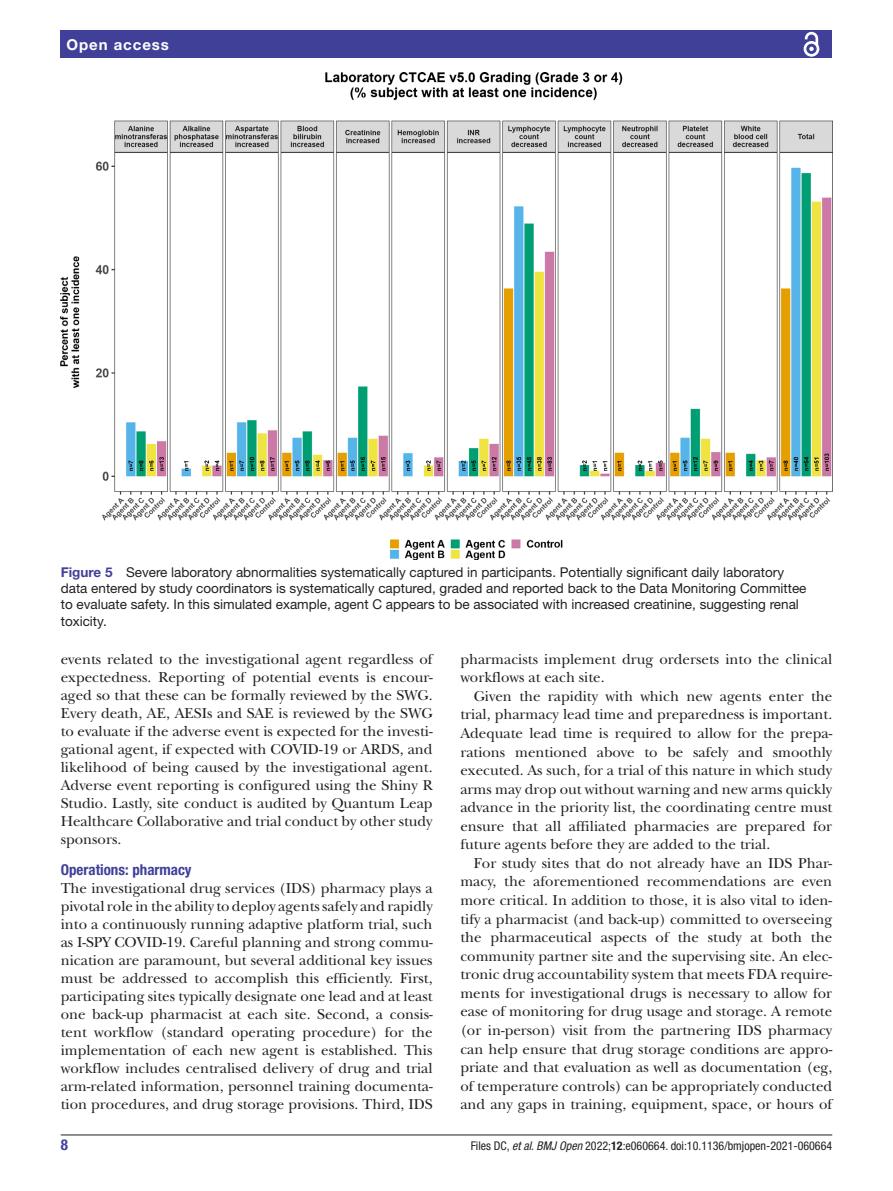
<style>
.page{position:relative;width:893px;height:1191px;background:#fff}
.page>*{position:absolute;margin:0;border:0;box-sizing:border-box;transform-origin:0 0}
.t1{font:15px/18px "New Baskerville";color:#231f20;text-align:justify}
.t2{font:700 condensed 15px "Helvetica Neue LT Std";color:#414099}
.t3{font:700 15px "Helvetica Neue LT Std";letter-spacing:.065em;color:#fff}
.t4{font:13.5px/16.2px "Helvetica Neue LT Std";color:#231f20}
.t5{font:condensed 12px "Helvetica Neue LT Std";color:#231f20}
.s1{font-weight:700;color:#414099}
.s2{font-style:italic}
.s3{font-weight:700}
</style>
<div class="page">
<hr style="left:61px;top:1134px;width:771px;height:1px;background:#231f20">
<div style="left:61px;top:31px;width:771px;height:27px;background:#414099"></div>
<svg style="left:803px;top:31px;width:17px;height:26px"></svg>
<img style="left:61px;top:73px;width:771px;height:486px">
<p class="t3" style="left:66px;top:35px;width:104px">Open access</p>
<p class="t4" style="left:61px;top:564px;width:747px"><span class="s1">Figure 5</span> Severe laboratory abnormalities systematically captured in participants. Potentially significant daily laboratory data entered by study coordinators is systematically captured, graded and reported back to the Data Monitoring Committee to evaluate safety. In this simulated example, agent C appears to be associated with increased creatinine, suggesting renal toxicity.</p>
<p class="t1" style="left:61px;top:650px;width:373px">events related to the investigational agent regardless of expectedness. Reporting of potential events is encour&shy;aged so that these can be formally reviewed by the SWG.<br>Every death, AE, AESIs and SAE is reviewed by the SWG to evaluate if the adverse event is expected for the investi&shy;gational agent, if expected with COVID-19 or ARDS, and likelihood of being caused by the investigational agent.<br>Adverse event reporting is configured using the Shiny R Studio. Lastly, site conduct is audited by Quantum Leap Healthcare Collaborative and trial conduct by other study sponsors.</p>
<p class="t2" style="left:61px;top:861px;width:132px">Operations: pharmacy</p>
<p class="t1" style="left:61px;top:879px;width:373px">The investigational drug services (IDS) pharmacy plays a pivotal role in the ability to deploy agents safely and rapidly into a continuously running adaptive platform trial, such as I-SPY COVID-19. Careful planning and strong commu&shy;nication are paramount, but several additional key issues must be addressed to accomplish this efficiently. First, participating sites typically designate one lead and at least one back-up pharmacist at each site. Second, a consis&shy;tent workflow (standard operating procedure) for the implementation of each new agent is established. This workflow includes centralised delivery of drug and trial arm-related information, personnel training documenta&shy;tion procedures, and drug storage provisions. Third, IDS</p>
<p class="t1" style="left:460px;top:649px;width:373px;line-height:18.6px">pharmacists implement drug ordersets into the clinical workflows at each site.</p>
<p class="t1" style="left:460px;top:687px;width:373px;line-height:18.6px;text-indent:14px">Given the rapidity with which new agents enter the trial, pharmacy lead time and preparedness is important.<br>Adequate lead time is required to allow for the prepa&shy;rations mentioned above to be safely and smoothly executed. As such, for a trial of this nature in which study arms may drop out without warning and new arms quickly advance in the priority list, the coordinating centre must ensure that all affiliated pharmacies are prepared for future agents before they are added to the trial.</p>
<p class="t1" style="left:460px;top:853px;width:373px;line-height:18.6px;text-indent:14px">For study sites that do not already have an IDS Phar&shy;macy, the aforementioned recommendations are even more critical. In addition to those, it is also vital to iden&shy;tify a pharmacist (and back-up) committed to overseeing the pharmaceutical aspects of the study at both the community partner site and the supervising site. An elec&shy;tronic drug accountability system that meets FDA require&shy;ments for investigational drugs is necessary to allow for ease of monitoring for drug usage and storage. A remote (or in-person) visit from the partnering IDS pharmacy can help ensure that drug storage conditions are appro&shy;priate and that evaluation as well as documentation (eg, of temperature controls) can be appropriately conducted and any gaps in training, equipment, space, or hours of</p>
<p class="t2" style="left:61px;top:1135px;width:9px">8</p>
<p class="t5" style="left:471px;top:1138px;width:363px">Files DC, <span class="s2">et al</span>. <span class="s2">BMJ Open</span> 2022;<span class="s3">12</span>:e060664. doi:10.1136/bmjopen-2021-060664</p>
</div>
